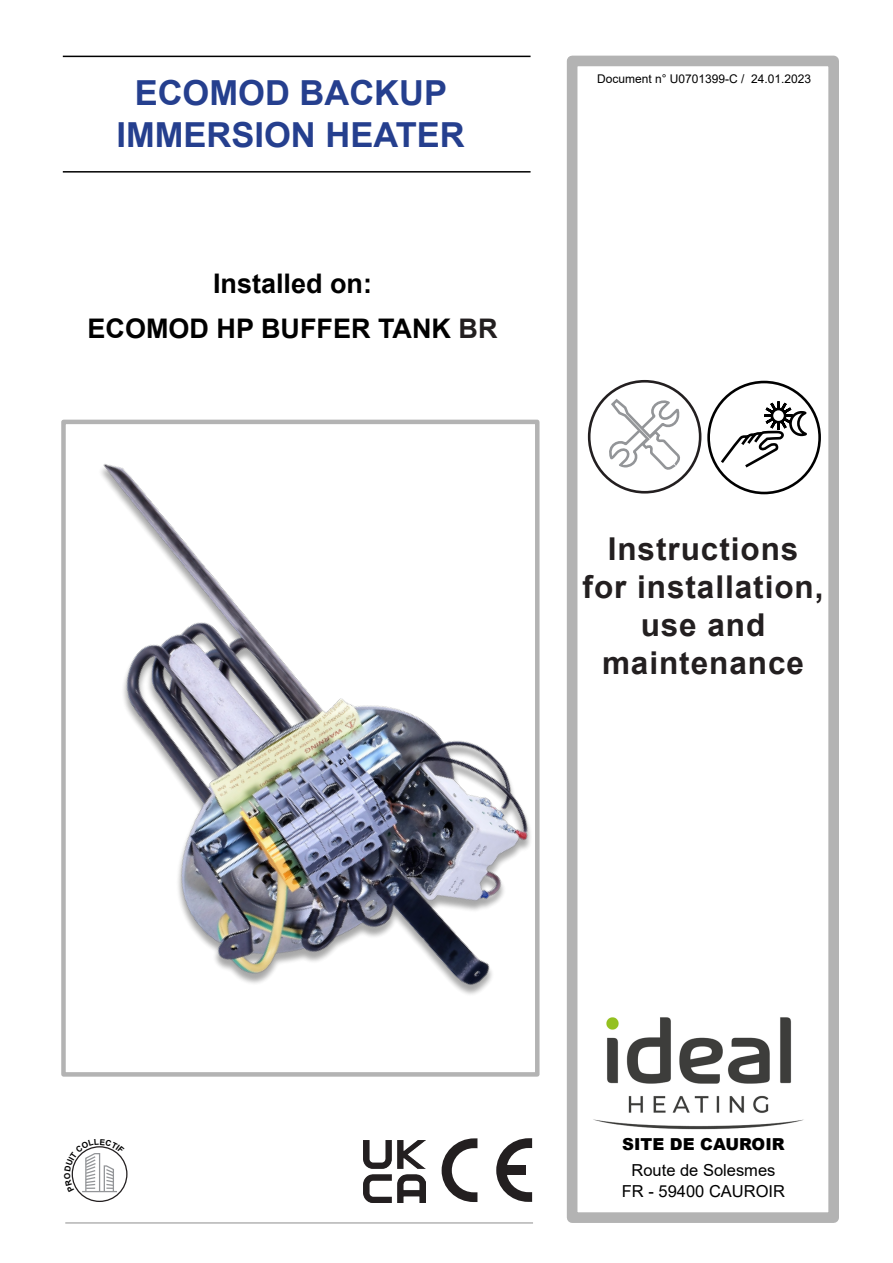
<style>
.page{position:relative;width:893px;height:1263px;background:#fff}
.page>*{position:absolute;margin:0;border:0;box-sizing:border-box;transform-origin:0 0}
.t1{font:700 34.5px/41.4px "Arial";color:#253f8e;text-align:center}
.t2{font:700 31.5px/37.8px "Arial";letter-spacing:.03em;color:#231f20;text-align:center}
.t3{font:700 27px "Arial";color:#000}
.Bloc_texte_standard{font:16.5px "Arial";color:#000}
.Bloc_texte_standard-2{font:900 16.5px "Arial";color:#000}
.t4{font:12px "Arial";color:#000}
.s1{color:#231f20}
</style>
<div class="page">
<hr style="left:63px;top:56px;width:468px;height:1px;background:#000">
<hr style="left:63px;top:171px;width:468px;height:2px;background:#000">
<div style="left:567px;top:56px;width:272px;height:1167px;border:11px solid #b3b3b3"></div>
<div style="left:707px;top:381px;width:114px;height:113px;border:3px solid #000;border-radius:50%"></div>
<svg style="left:719px;top:399px;width:94px;height:70px"></svg>
<div style="left:588px;top:380px;width:113px;height:113px;border:3px solid #231f20;border-radius:50%"></div>
<svg style="left:605px;top:393px;width:77px;height:77px"></svg>
<hr style="left:65px;top:1222px;width:468px;height:2px;background:#b3b3b3">
<svg style="left:496px;top:1138px;width:36px;height:64px"></svg>
<div style="left:506px;top:1165px;width:20px;height:10px;background:#231f20"></div>
<svg style="left:442px;top:1138px;width:36px;height:64px"></svg>
<img style="left:364px;top:1140px;width:62px;height:62px">
<img style="left:621px;top:1017px;width:183px;height:113px">
<img style="left:61px;top:396px;width:560px;height:731px">
<svg style="left:71px;top:1146px;width:53px;height:47px"></svg>
<p class="t1" style="left:117px;top:73px;width:350px">ECOMOD BACKUP<br>IMMERSION HEATER</p>
<p class="t3" style="left:213px;top:265px;width:161px">Installed on:</p>
<p class="t3" style="left:88px;top:310px;width:411px">ECOMOD HP BUFFER TANK <span class="s1">BR</span></p>
<p class="t4" style="left:597px;top:70px;width:216px">Document n° U0701399-C / 24.01.2023</p>
<p class="t2" style="left:583px;top:531px;width:242px">Instructions for installation, use and maintenance</p>
<p class="Bloc_texte_standard-2" style="left:622px;top:1132px;width:164px">SITE DE CAUROIR</p>
<p class="Bloc_texte_standard" style="left:631px;top:1158px;width:145px">Route de Solesmes</p>
<p class="Bloc_texte_standard" style="left:622px;top:1179px;width:165px">FR - 59400 CAUROIR</p>
</div>
